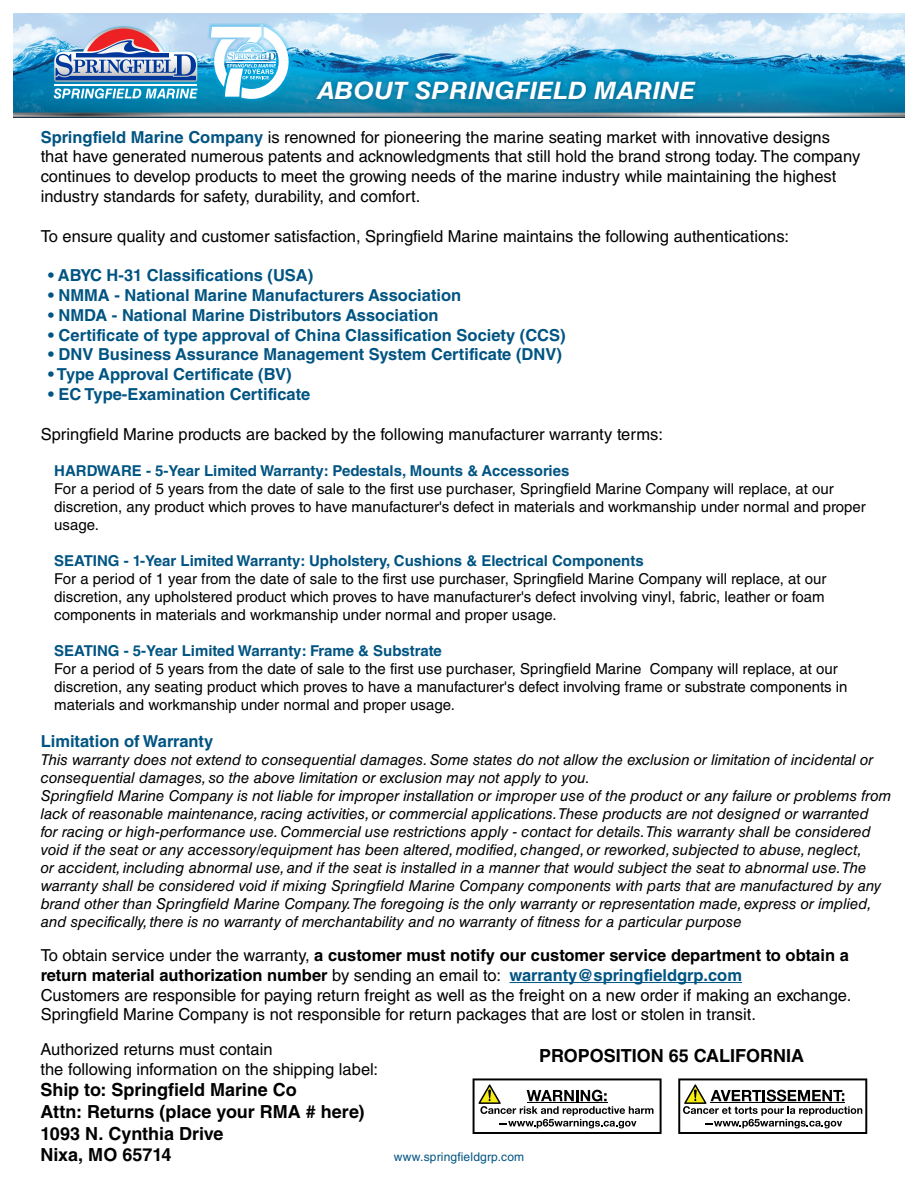
<style>
.page{position:relative;width:918px;height:1188px;background:#fff}
.page>*{position:absolute;margin:0;border:0;box-sizing:border-box;transform-origin:0 0}
.t1{font:italic 700 24px "Helvetica LT Std";color:#fff;scale:1.1 1}
.t2{font:700 18px/21.6px "Helvetica LT Std";color:#000}
.t3{font:16.5px/19.8px "Helvetica LT Std";color:#000}
.t4{font:700 16.5px "Helvetica LT Std";color:#005482}
.t5{font:italic 15px/18px "Helvetica LT Std";color:#000}
.t6{font:15px/18px "Helvetica LT Std";color:#000}
.t7{font:700 15px "Helvetica LT Std";color:#005482}
.t8{font:12px "Helvetica LT Std";letter-spacing:.015em;color:#005482}
.s1{font-weight:700;color:#005482}
.s2{font-weight:700}
</style>
<div class="page">
<img style="left:14px;top:14px;width:890px;height:103px">
<div style="left:312px;top:75px;width:389px;height:29px;background:#005482;opacity:.75"></div>
<div style="left:53px;top:25px;width:146px;height:75px;background:#00aeef;opacity:.5"></div>
<svg style="left:54px;top:88px;width:144px;height:11px"></svg>
<hr style="left:54px;top:84px;width:143px;height:2px;background:#fff">
<img style="left:54px;top:27px;width:143px;height:55px">
<div style="left:207px;top:23px;width:85px;height:80px;background:#00aeef;opacity:.75"></div>
<svg style="left:211px;top:27px;width:78px;height:72px"></svg>
<hr style="left:227px;top:63px;width:49px;height:1px;background:#fff">
<hr style="left:510px;top:982px;width:232px;height:1px;background:#005482">
<svg style="left:473px;top:1078px;width:189px;height:56px"></svg>
<svg style="left:678px;top:1078px;width:189px;height:56px"></svg>
<h1 class="t1" style="left:317px;top:76px;width:346px">ABOUT SPRINGFIELD MARINE</h1>
<p class="t3" style="left:41px;top:127px;width:821px"><span class="s1">Springfield Marine Company</span> is renowned for pioneering the marine seating market with innovative designs that have generated numerous patents and acknowledgments that still hold the brand strong today. The company continues to develop products to meet the growing needs of the marine industry while maintaining the highest industry standards for safety, durability, and comfort.</p>
<p class="t3" style="left:41px;top:226px;width:750px">To ensure quality and customer satisfaction, Springfield Marine maintains the following authentications:</p>
<p class="t4" style="left:48px;top:265px;width:267px">• ABYC H-31 Classifications (USA)</p>
<p class="t4" style="left:48px;top:285px;width:415px">• NMMA - National Marine Manufacturers Association</p>
<p class="t4" style="left:48px;top:305px;width:392px">• NMDA - National Marine Distributors Association</p>
<p class="t4" style="left:48px;top:325px;width:519px">• Certificate of type approval of China Classification Society (CCS)</p>
<p class="t4" style="left:48px;top:345px;width:515px">• DNV Business Assurance Management System Certificate (DNV)</p>
<p class="t4" style="left:48px;top:364px;width:245px">• Type Approval Certificate (BV)</p>
<p class="t4" style="left:48px;top:384px;width:263px">• EC Type-Examination Certificate</p>
<p class="t3" style="left:41px;top:424px;width:624px">Springfield Marine products are backed by the following manufacturer warranty terms:</p>
<p class="t7" style="left:54px;top:461px;width:517px">HARDWARE - 5-Year Limited Warranty: Pedestals, Mounts &amp; Accessories</p>
<p class="t6" style="left:54px;top:479px;width:813px">For a period of 5 years from the date of sale to the first use purchaser, Springfield Marine Company will replace, at our discretion, any product which proves to have manufacturer's defect in materials and workmanship under normal and proper usage.</p>
<p class="t7" style="left:54px;top:551px;width:591px">SEATING - 1-Year Limited Warranty: Upholstery, Cushions &amp; Electrical Components</p>
<p class="t6" style="left:54px;top:569px;width:774px;text-align:justify">For a period of 1 year from the date of sale to the first use purchaser, Springfield Marine Company will replace, at our discretion, any upholstered product which proves to have manufacturer's defect involving vinyl, fabric, leather or foam components in materials and workmanship under normal and proper usage.</p>
<p class="t7" style="left:54px;top:641px;width:389px">SEATING - 5-Year Limited Warranty: Frame &amp; Substrate</p>
<p class="t6" style="left:54px;top:659px;width:795px">For a period of 5 years from the date of sale to the first use purchaser, Springfield Marine Company will replace, at our discretion, any seating product which proves to have a manufacturer's defect involving frame or substrate components in materials and workmanship under normal and proper usage.</p>
<p class="t4" style="left:41px;top:732px;width:174px">Limitation of Warranty</p>
<p class="t5" style="left:41px;top:751px;width:852px">This warranty does not extend to consequential damages. Some states do not allow the exclusion or limitation of incidental or consequential damages, so the above limitation or exclusion may not apply to you.<br>Springfield Marine Company is not liable for improper installation or improper use of the product or any failure or problems from lack of reasonable maintenance, racing activities, or commercial applications.These products are not designed or warranted<br>for racing or high-performance use. Commercial use restrictions apply - contact for details.This warranty shall be considered void if the seat or any accessory/equipment has been altered, modified, changed, or reworked, subjected to abuse, neglect,<br>or accident, including abnormal use, and if the seat is installed in a manner that would subject the seat to abnormal use.The warranty shall be considered void if mixing Springfield Marine Company components with parts that are manufactured by any brand other than Springfield Marine Company.The foregoing is the only warranty or representation made, express or implied, and specifically, there is no warranty of merchantability and no warranty of fitness for a particular purpose</p>
<p class="t3" style="left:41px;top:945px;width:812px">To obtain service under the warranty, <span class="s2">a customer must notify our customer service department to obtain a return material authorization number</span> by sending an email to: <span class="s1">warranty@springfieldgrp.com<br></span>Customers are responsible for paying return freight as well as the freight on a new order if making an exchange.<br>Springfield Marine Company is not responsible for return packages that are lost or stolen in transit.</p>
<p class="t2" style="left:539px;top:1045px;width:266px">PROPOSITION 65 CALIFORNIA</p>
<p class="t3" style="left:40px;top:1039px;width:339px">Authorized returns must contain<br>the following information on the shipping label:</p>
<p class="t2" style="left:40px;top:1079px;width:325px">Ship to: Springfield Marine Co<br>Attn: Returns (place your RMA # here)<br>1093 N. Cynthia Drive<br>Nixa, MO 65714</p>
<p class="t8" style="left:394px;top:1150px;width:132px">www.springfieldgrp.com</p>
</div>
